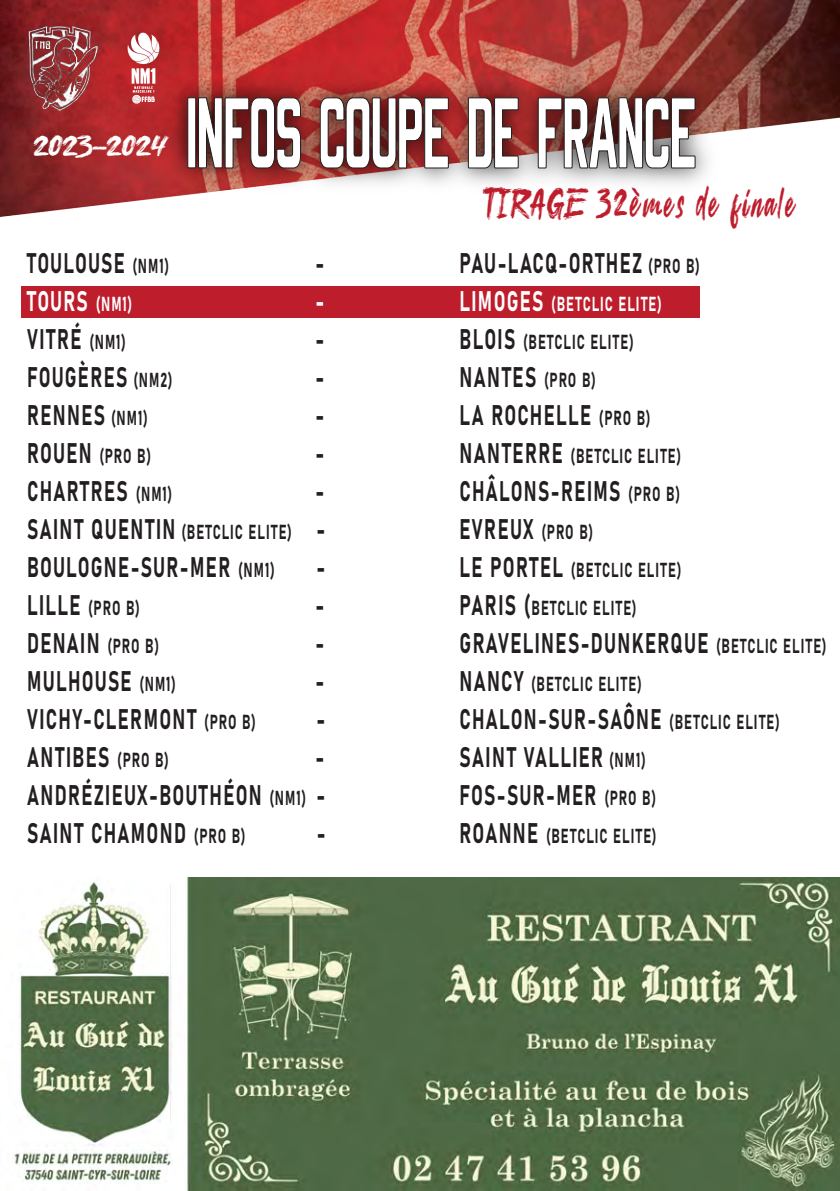
<style>
.page{position:relative;width:840px;height:1191px;background:#fff}
.page>*{position:absolute;margin:0;border:0;box-sizing:border-box;transform-origin:0 0}
.t1{font:109.4px "Rheiborn Sans Clean";letter-spacing:-.05em;color:#fff;scale:.66 1}
.t2{font:40px "Redslit";letter-spacing:.1em;color:#be1d2c;scale:.66 1}
.t3{font:30px "Redslit";letter-spacing:-.01em;color:#fff}
.t4{font:28px "Bahnschrift";letter-spacing:.075em;color:#231f20;scale:.66 1}
.t5{font:28px "Bahnschrift";letter-spacing:.055em;color:#231f20;scale:.66 1}
.t6{font:28px "Bahnschrift";letter-spacing:.06em;color:#fff;scale:.66 1}
.t7{font:20px "Bahnschrift";letter-spacing:.075em;color:#231f20;scale:.66 1}
.t8{font:20px "Bahnschrift";letter-spacing:.075em;color:#fff;scale:.66 1}
.s1{font-size:20px}
.s2{font-size:28px}
</style>
<div class="page">
<img style="left:0;top:0;width:839px;height:216px">
<img style="left:119px;top:24px;width:49px;height:89px">
<img style="left:20px;top:18px;width:81px;height:100px">
<img style="left:13px;top:877px;width:825px;height:314px">
<img style="left:154px;top:48px;width:571px;height:162px">
<svg style="left:187px;top:97px;width:114px;height:71px;background:#5f201e"></svg>
<svg style="left:319px;top:97px;width:129px;height:71px;background:#672422"></svg>
<svg style="left:467px;top:97px;width:51px;height:71px;background:#6d3935"></svg>
<svg style="left:537px;top:97px;width:158px;height:71px;background:#63403e"></svg>
<div style="left:21px;top:286px;width:678px;height:32px;background:#be1d2c"></div>
<p class="t3" style="left:34px;top:127px;width:135px">2023-2024</p>
<h1 class="t1" style="left:184px;top:77px;width:778px">INFOS COUPE DE FRANCE</h1>
<h2 class="t2" style="left:485px;top:177px;width:471px">TIRAGE 32èmes de finale</h2>
<p class="t5" style="left:27px;top:242px;width:217px">TOULOUSE <span class="s1">(NM1)</span></p>
<p class="t4" style="left:315px;top:242px;width:15px">-</p>
<p class="t4" style="left:459px;top:242px;width:365px">PAU-LACQ-ORTHEZ <span class="s1">(PRO B)</span></p>
<p class="t6" style="left:27px;top:280px;width:161px">TOURS <span class="s1">(NM1)</span></p>
<p class="t6" style="left:315px;top:280px;width:15px">-</p>
<p class="t8" style="left:459px;top:289px;width:308px"><span class="s2">LIMOGES</span> (BETCLIC ELITE)</p>
<p class="t4" style="left:27px;top:318px;width:151px">VITRÉ <span class="s1">(NM1)</span></p>
<p class="t4" style="left:315px;top:318px;width:15px">-</p>
<p class="t7" style="left:459px;top:327px;width:265px"><span class="s2">BLOIS</span> (BETCLIC ELITE)</p>
<p class="t4" style="left:27px;top:356px;width:222px">FOUGÈRES <span class="s1">(NM2)</span></p>
<p class="t4" style="left:315px;top:356px;width:15px">-</p>
<p class="t4" style="left:459px;top:356px;width:208px">NANTES <span class="s1">(PRO B)</span></p>
<p class="t4" style="left:27px;top:394px;width:184px">RENNES <span class="s1">(NM1)</span></p>
<p class="t4" style="left:315px;top:394px;width:15px">-</p>
<p class="t4" style="left:459px;top:394px;width:291px">LA ROCHELLE <span class="s1">(PRO B)</span></p>
<p class="t7" style="left:27px;top:441px;width:189px"><span class="s2">ROUEN</span> (PRO B)</p>
<p class="t4" style="left:315px;top:432px;width:15px">-</p>
<p class="t7" style="left:459px;top:441px;width:337px"><span class="s2">NANTERRE</span> (BETCLIC ELITE)</p>
<p class="t4" style="left:27px;top:470px;width:221px">CHARTRES <span class="s1">(NM1)</span></p>
<p class="t4" style="left:315px;top:470px;width:15px">-</p>
<p class="t4" style="left:459px;top:470px;width:335px">CHÂLONS-REIMS <span class="s1">(PRO B)</span></p>
<p class="t7" style="left:27px;top:517px;width:453px"><span class="s2">SAINT QUENTIN</span> (BETCLIC ELITE) <span class="s2">-</span></p>
<p class="t4" style="left:459px;top:508px;width:204px">EVREUX <span class="s1">(PRO B)</span></p>
<p class="t4" style="left:27px;top:546px;width:377px">BOULOGNE-SUR-MER <span class="s1">(NM1)</span></p>
<p class="t4" style="left:316px;top:546px;width:15px">-</p>
<p class="t7" style="left:459px;top:555px;width:337px"><span class="s2">LE PORTEL</span> (BETCLIC ELITE)</p>
<p class="t7" style="left:27px;top:593px;width:172px"><span class="s2">LILLE</span> (PRO B)</p>
<p class="t4" style="left:315px;top:584px;width:15px">-</p>
<p class="t7" style="left:459px;top:593px;width:270px"><span class="s2">PARIS (</span>BETCLIC ELITE)</p>
<p class="t4" style="left:27px;top:622px;width:201px">DENAIN <span class="s1">(PRO B)</span></p>
<p class="t4" style="left:315px;top:622px;width:15px">-</p>
<p class="t4" style="left:459px;top:622px;width:557px">GRAVELINES-DUNKERQUE <span class="s1">(BETCLIC ELITE)</span></p>
<p class="t4" style="left:27px;top:660px;width:227px">MULHOUSE <span class="s1">(NM1)</span></p>
<p class="t4" style="left:315px;top:660px;width:15px">-</p>
<p class="t7" style="left:459px;top:669px;width:277px"><span class="s2">NANCY</span> (BETCLIC ELITE)</p>
<p class="t4" style="left:27px;top:698px;width:348px">VICHY-CLERMONT <span class="s1">(PRO B)</span></p>
<p class="t4" style="left:316px;top:698px;width:15px">-</p>
<p class="t4" style="left:459px;top:698px;width:486px">CHALON-SUR-SAÔNE <span class="s1">(BETCLIC ELITE)</span></p>
<p class="t4" style="left:27px;top:736px;width:216px">ANTIBES <span class="s1">(PRO B)</span></p>
<p class="t4" style="left:315px;top:736px;width:15px">-</p>
<p class="t4" style="left:459px;top:736px;width:284px">SAINT VALLIER <span class="s1">(NM1)</span></p>
<p class="t4" style="left:27px;top:774px;width:453px">ANDRÉZIEUX-BOUTHÉON <span class="s1">(NM1)</span> -</p>
<p class="t4" style="left:459px;top:774px;width:299px">FOS-SUR-MER <span class="s1">(PRO B)</span></p>
<p class="t4" style="left:27px;top:812px;width:332px">SAINT CHAMOND <span class="s1">(PRO B)</span></p>
<p class="t4" style="left:316px;top:812px;width:15px">-</p>
<p class="t7" style="left:459px;top:821px;width:300px"><span class="s2">ROANNE</span> (BETCLIC ELITE)</p>
</div>
